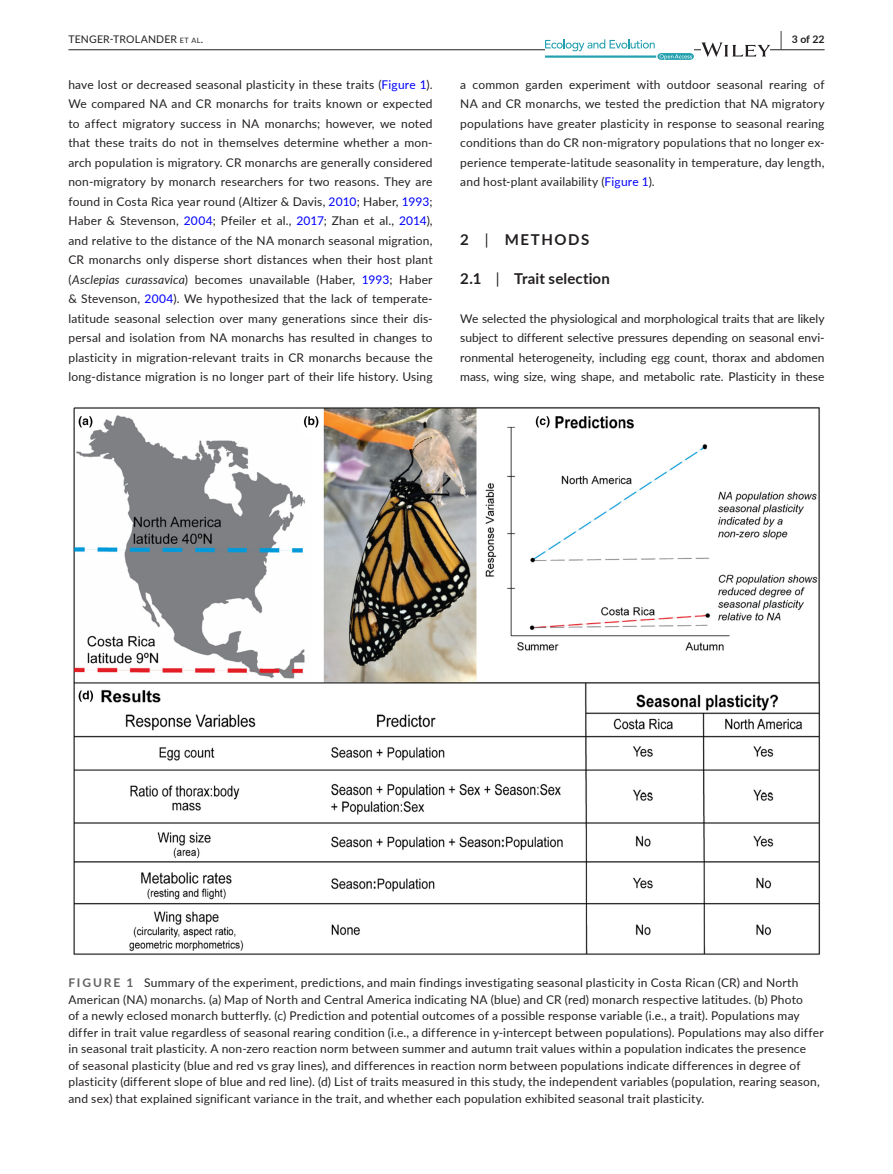
<style>
.page{position:relative;width:893px;height:1174px;background:#fff}
.page>*{position:absolute;margin:0;border:0;box-sizing:border-box;transform-origin:0 0}
.t1{font:700 15px "Lato";letter-spacing:.01em;color:#231f20}
.t2{font:700 15px "Lato";letter-spacing:.11em;color:#231f20}
.t3{font:12px/19.5px "Lato";letter-spacing:.015em;color:#231f20;text-align:justify}
.t4{font:10.5px "Lato";letter-spacing:.02em;color:#231f20}
.t5{font:700 10.5px "Lato";color:#231f20}
.s1{font-size:7.35px}
.s2{font-size:19.5px}
.s3{color:#00f}
.s4{font-style:italic}
.s5{font-weight:400}
.s6{font-weight:700;color:#636366}
</style>
<div class="page">
<hr style="left:68px;top:49px;width:756px;height:1px;background:#231f20">
<svg style="left:545px;top:39px;width:149px;height:21px"></svg>
<svg style="left:701px;top:42px;width:69px;height:15px"></svg>
<img style="left:73px;top:407px;width:747px;height:548px">
<p class="t4" style="left:68px;top:31px;width:136px">TENGER--TROLANDER <span class="s1">et al</span>.</p>
<p class="t5" style="left:780px;top:31px;width:46px"><span class="s2">|</span> 3 of 22</p>
<p class="t3" style="left:68px;top:74px;width:366px">have lost or decreased seasonal plasticity in these traits (<span class="s3">Figure 1</span>).<br>We compared NA and CR monarchs for traits known or expected to affect migratory success in NA monarchs; however, we noted that these traits do not in themselves determine whether a mon&shy;arch population is migratory. CR monarchs are generally considered non-migratory by monarch researchers for two reasons. They are found in Costa Rica year round (Altizer &amp; Davis, <span class="s3">2010</span>; Haber, <span class="s3">1993</span>; Haber &amp; Stevenson, <span class="s3">2004</span>; Pfeiler et al., <span class="s3">2017</span>; Zhan et al., <span class="s3">2014</span>), and relative to the distance of the NA monarch seasonal migration, CR monarchs only disperse short distances when their host plant (<span class="s4">Asclepias curassavica</span>) becomes unavailable (Haber, <span class="s3">1993</span>; Haber &amp; Stevenson, <span class="s3">2004</span>). We hypothesized that the lack of temperate&shy;latitude seasonal selection over many generations since their dis&shy;persal and isolation from NA monarchs has resulted in changes to plasticity in migration-relevant traits in CR monarchs because the long-distance migration is no longer part of their life history. Using</p>
<p class="t3" style="left:460px;top:74px;width:366px">a common garden experiment with outdoor seasonal rearing of NA and CR monarchs, we tested the prediction that NA migratory populations have greater plasticity in response to seasonal rearing conditions than do CR non-migratory populations that no longer ex&shy;perience temperate-latitude seasonality in temperature, day length, and host-plant availability (<span class="s3">Figure 1</span>).</p>
<p class="t2" style="left:460px;top:228px;width:131px">2 <span class="s5">|</span> METHODS</p>
<p class="t1" style="left:460px;top:267px;width:151px">2.1 <span class="s5">|</span> Trait selection</p>
<p class="t3" style="left:460px;top:308px;width:366px">We selected the physiological and morphological traits that are likely subject to different selective pressures depending on seasonal envi&shy;ronmental heterogeneity, including egg count, thorax and abdomen mass, wing size, wing shape, and metabolic rate. Plasticity in these</p>
<p class="t3" style="left:68px;top:974px;width:757px;line-height:16.5px;text-align:left"><span class="s6">FIGURE 1</span> Summary of the experiment, predictions, and main findings investigating seasonal plasticity in Costa Rican (CR) and North American (NA) monarchs. (a) Map of North and Central America indicating NA (blue) and CR (red) monarch respective latitudes. (b) Photo<br>of a newly eclosed monarch butterfly. (c) Prediction and potential outcomes of a possible response variable (i.e., a trait). Populations may differ in trait value regardless of seasonal rearing condition (i.e., a difference in y-intercept between populations). Populations may also differ in seasonal trait plasticity. A non-zero reaction norm between summer and autumn trait values within a population indicates the presence<br>of seasonal plasticity (blue and red vs gray lines), and differences in reaction norm between populations indicate differences in degree of plasticity (different slope of blue and red line). (d) List of traits measured in this study, the independent variables (population, rearing season, and sex) that explained significant variance in the trait, and whether each population exhibited seasonal trait plasticity.</p>
</div>
